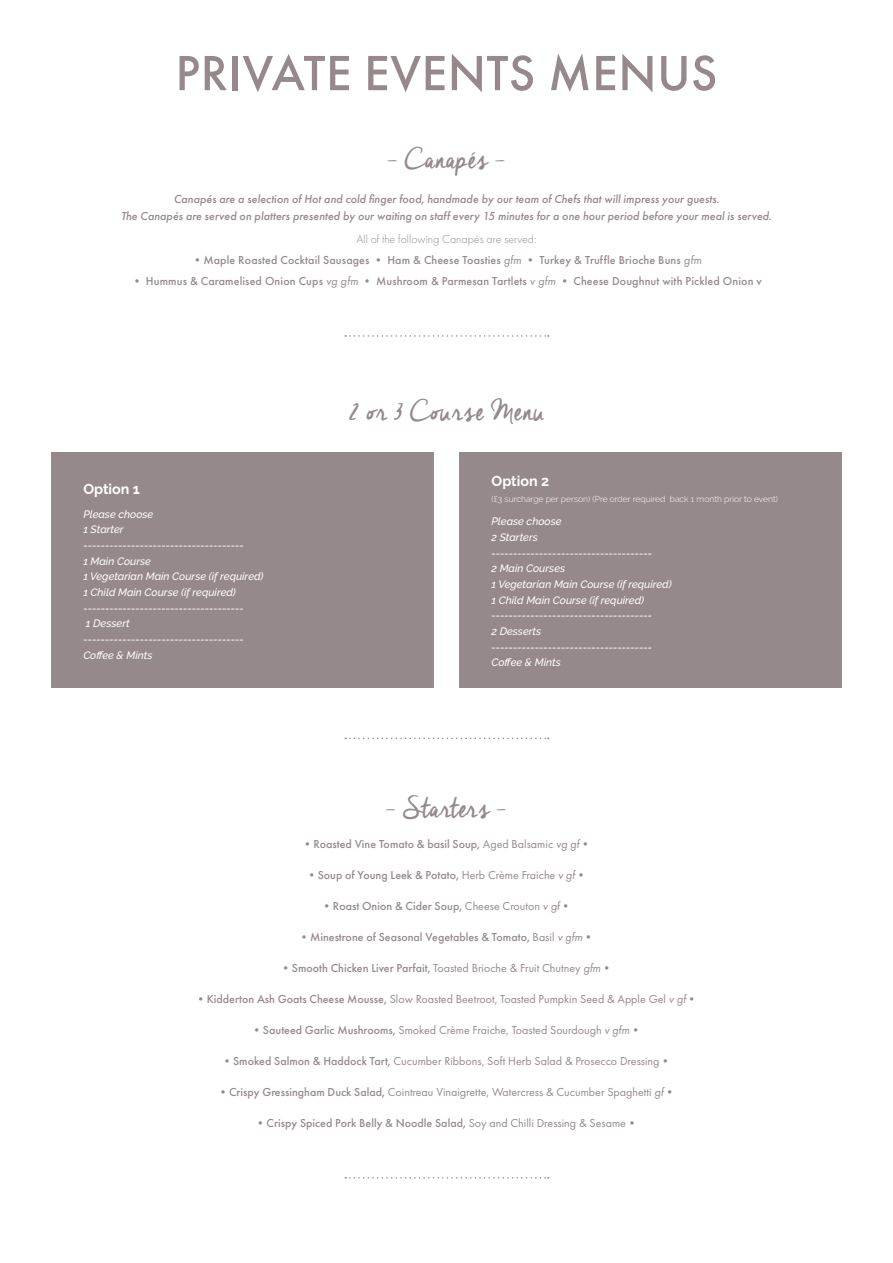
<style>
.page{position:relative;width:893px;height:1263px;background:#fff}
.page>*{position:absolute;margin:0;border:0;box-sizing:border-box;transform-origin:0 0}
.t1{font:500 51.3px "Futura PT";letter-spacing:.01em;color:#96898c}
.t2{font:36px "Cheddar Jack";letter-spacing:.005em;color:#96898c}
.t3{font:36px "Cheddar Jack";letter-spacing:-.025em;color:#96898c}
.t4{font:700 14.25px "Raleway";color:#fff}
.t5{font:500 12px "Futura PT";color:#96898c}
.t6{font:12px "Futura PT";color:#96898c}
.t7{font:italic 500 12px/17.2px "Futura PT";color:#96898c;text-align:center}
.t8{font:300 12px "Futura PT";color:#96898c}
.t9{font:italic 500 10.65px/15.8px "Raleway";color:#fff}
.t10{font:300 8.55px "Raleway";color:#fff}
.s1{font-weight:400;font-style:italic}
.s2{font-weight:400}
.s3{font-weight:500}
.s4{font-style:italic}
</style>
<div class="page">
<div style="left:51px;top:452px;width:383px;height:235px;background:#96898c"></div>
<div style="left:459px;top:452px;width:383px;height:235px;background:#96898c"></div>
<svg style="left:345px;top:335px;width:204px;height:2px"></svg>
<svg style="left:345px;top:738px;width:204px;height:1px"></svg>
<svg style="left:345px;top:1177px;width:204px;height:1px"></svg>
<h1 class="t1" style="left:175px;top:42px;width:544px">PRIVATE EVENTS MENUS</h1>
<h2 class="t2" style="left:388px;top:139px;width:119px">- Canapés -</h2>
<p class="t7" style="left:121px;top:190px;width:652px">Canapés are a selection of Hot and cold finger food, handmade by our team of Chefs that will impress your guests.<br>The Canapés are served on platters presented by our waiting on staff every 15 minutes for a one hour period before your meal is served.</p>
<p class="t8" style="left:356px;top:232px;width:182px">All of the following Canapés are served:</p>
<p class="t5" style="left:191px;top:253px;width:512px">•Maple Roasted Cocktail Sausages • Ham &amp; Cheese Toasties <span class="s1">gfm</span> • Turkey &amp; Truffle Brioche Buns <span class="s1">gfm</span></p>
<p class="t5" style="left:131px;top:274px;width:632px">• Hummus &amp; Caramelised Onion Cups <span class="s1">vg gfm</span> • Mushroom &amp; Parmesan Tartlets <span class="s1">v gfm</span> • Cheese Doughnut with Pickled Onion v</p>
<p class="t4" style="left:83px;top:481px;width:58px">Option 1</p>
<p class="t9" style="left:83px;top:506px;width:182px">Please choose<br>1 Starter -------------------------------------<br>1 Main Course<br>1 Vegetarian Main Course (if required)<br>1 Child Main Course (if required) -------------------------------------<br>1 Dessert -------------------------------------<br>Coffee &amp; Mints</p>
<h2 class="t2" style="left:349px;top:391px;width:196px">2 or 3 Course Menu</h2>
<p class="t4" style="left:492px;top:473px;width:59px">Option 2</p>
<p class="t10" style="left:492px;top:494px;width:288px">(£3 surcharge per person) (Pre order required back 1 month prior to event)</p>
<p class="t9" style="left:492px;top:514px;width:182px">Please choose<br>2 Starters -------------------------------------<br>2 Main Courses<br>1 Vegetarian Main Course (if required)<br>1 Child Main Course (if required) -------------------------------------<br>2 Desserts -------------------------------------<br>Coffee &amp; Mints</p>
<h2 class="t3" style="left:386px;top:787px;width:123px">- Starters -</h2>
<p class="t5" style="left:301px;top:836px;width:291px">•Roasted Vine Tomato &amp; basil Soup, <span class="s2">Aged Balsamic</span> <span class="s1">vg gf</span>•</p>
<p class="t5" style="left:306px;top:867px;width:283px">•Soup of Young Leek &amp; Potato, <span class="s2">Herb Crème Fraiche</span> <span class="s1">v gf</span>•</p>
<p class="t5" style="left:321px;top:898px;width:252px">•Roast Onion &amp; Cider Soup, <span class="s2">Cheese Crouton</span> <span class="s1">v gf</span>•</p>
<p class="t5" style="left:298px;top:929px;width:298px">•Minestrone of Seasonal Vegetables &amp; Tomato, <span class="s2">Basil</span> <span class="s1">v gfm</span>•</p>
<p class="t5" style="left:280px;top:960px;width:334px">•Smooth Chicken Liver Parfait, <span class="s2">Toasted Brioche &amp; Fruit Chutney</span> <span class="s1">gfm</span>•</p>
<p class="t6" style="left:195px;top:991px;width:505px"><span class="s3">•Kidderton Ash Goats Cheese Mousse,</span> Slow Roasted Beetroot, Toasted Pumpkin Seed &amp; Apple Gel <span class="s4">v gf</span><span class="s3">•</span></p>
<p class="t6" style="left:251px;top:1022px;width:392px"><span class="s3">•Sauteed Garlic Mushrooms,</span> Smoked Crème Fraiche, Toasted Sourdough <span class="s4">v gfm</span><span class="s3">•</span></p>
<p class="t6" style="left:221px;top:1053px;width:452px"><span class="s3">•Smoked Salmon &amp; Haddock Tart,</span> Cucumber Ribbons, Soft Herb Salad &amp; Prosecco Dressing<span class="s3">•</span></p>
<p class="t6" style="left:217px;top:1084px;width:460px"><span class="s3">•Crispy Gressingham Duck Salad,</span> Cointreau Vinaigrette, Watercress &amp; Cucumber Spaghetti <span class="s4">gf</span><span class="s3">•</span></p>
<p class="t5" style="left:255px;top:1115px;width:385px">•Crispy Spiced Pork Belly &amp; Noodle Salad, <span class="s2">Soy and Chilli Dressing &amp; Sesame</span>•</p>
</div>
